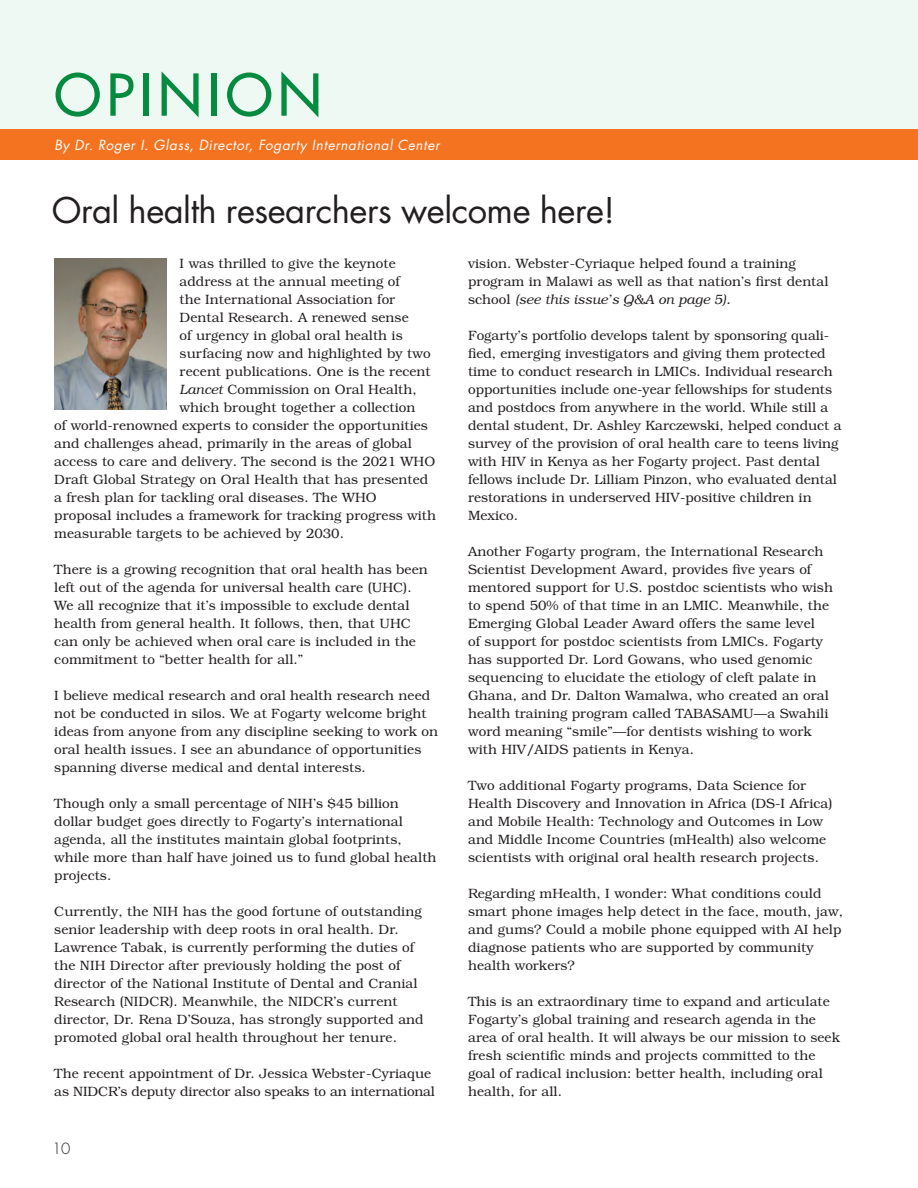
<style>
.page{position:relative;width:918px;height:1188px;background:#fff}
.page>*{position:absolute;margin:0;border:0;box-sizing:border-box;transform-origin:0 0}
.t1{font:500 56.1px "Futura Std";letter-spacing:.095em;color:#06893e}
.t2{font:34.5px "Futura Std";letter-spacing:-.015em;color:#231f20}
.t3{font:300 15px "Futura Std";color:#231f20}
.t4{font:italic 13.65px "Futura Std";letter-spacing:.045em;color:#fff}
.t5{font:300 13.5px/18px "Bookman Std";letter-spacing:.005em;color:#231f20}
.s1{font-style:italic}
</style>
<div class="page">
<div style="left:0;top:0;width:918px;height:129px;background:#eef9f3"></div>
<div style="left:0;top:129px;width:918px;height:31px;background:#f47321"></div>
<hr style="left:917px;top:0;width:1px;height:160px;background:#f8a065">
<img style="left:55px;top:259px;width:111px;height:150px">
<h1 class="t1" style="left:54px;top:60px;width:269px">OPINION</h1>
<p class="t4" style="left:54px;top:136px;width:387px">By Dr. Roger I. Glass, Director, Fogarty International Center</p>
<h1 class="t2" style="left:52px;top:188px;width:565px">Oral health researchers welcome here!</h1>
<p class="t5" style="left:180px;top:254px;width:218px">I was thrilled to give the keynote</p>
<p class="t5" style="left:180px;top:272px;width:222px">address at the annual meeting of</p>
<p class="t5" style="left:180px;top:290px;width:217px">the International Association for</p>
<p class="t5" style="left:180px;top:308px;width:231px">Dental Research. A renewed sense</p>
<p class="t5" style="left:180px;top:326px;width:225px">of urgency in global oral health is</p>
<p class="t5" style="left:180px;top:344px;width:252px">surfacing now and highlighted by two</p>
<p class="t5" style="left:180px;top:362px;width:253px">recent publications. One is the recent</p>
<p class="t5" style="left:180px;top:380px;width:239px"><span class="s1">Lancet</span> Commission on Oral Health,</p>
<p class="t5" style="left:180px;top:398px;width:237px">which brought together a collection</p>
<p class="t5" style="left:54px;top:416px;width:375px">of world-renowned experts to consider the opportunities</p>
<p class="t5" style="left:54px;top:434px;width:359px">and challenges ahead, primarily in the areas of global</p>
<p class="t5" style="left:54px;top:452px;width:382px">access to care and delivery. The second is the 2021 WHO</p>
<p class="t5" style="left:54px;top:470px;width:375px">Draft Global Strategy on Oral Health that has presented</p>
<p class="t5" style="left:54px;top:488px;width:324px">a fresh plan for tackling oral diseases. The WHO</p>
<p class="t5" style="left:54px;top:506px;width:383px">proposal includes a framework for tracking progress with</p>
<p class="t5" style="left:54px;top:524px;width:291px">measurable targets to be achieved by 2030.</p>
<p class="t5" style="left:54px;top:560px;width:375px">There is a growing recognition that oral health has been left out of the agenda for universal health care (UHC).<br>We all recognize that it’s impossible to exclude dental health from general health. It follows, then, that UHC can only be achieved when oral care is included in the commitment to “better health for all.”</p>
<p class="t5" style="left:54px;top:686px;width:385px">I believe medical research and oral health research need not be conducted in silos. We at Fogarty welcome bright ideas from anyone from any discipline seeking to work on oral health issues. I see an abundance of opportunities spanning diverse medical and dental interests.</p>
<p class="t5" style="left:54px;top:794px;width:384px">Though only a small percentage of NIH’s $45 billion dollar budget goes directly to Fogarty’s international agenda, all the institutes maintain global footprints, while more than half have joined us to fund global health projects.</p>
<p class="t5" style="left:54px;top:902px;width:371px">Currently, the NIH has the good fortune of outstanding senior leadership with deep roots in oral health. Dr.<br>Lawrence Tabak, is currently performing the duties of the NIH Director after previously holding the post of director of the National Institute of Dental and Cranial Research (NIDCR). Meanwhile, the NIDCR’s current director, Dr. Rena D’Souza, has strongly supported and promoted global oral health throughout her tenure.</p>
<p class="t5" style="left:54px;top:1064px;width:382px">The recent appointment of Dr. Jessica Webster-Cyriaque as NIDCR’s deputy director also speaks to an international</p>
<p class="t5" style="left:468px;top:254px;width:362px">vision. Webster-Cyriaque helped found a training program in Malawi as well as that nation’s first dental school <span class="s1">(see this issue’s Q&amp;A on page 5).</span></p>
<p class="t5" style="left:468px;top:326px;width:375px">Fogarty’s portfolio develops talent by sponsoring quali&shy;fied, emerging investigators and giving them protected time to conduct research in LMICs. Individual research opportunities include one-year fellowships for students and postdocs from anywhere in the world. While still a dental student, Dr. Ashley Karczewski, helped conduct a survey of the provision of oral health care to teens living with HIV in Kenya as her Fogarty project. Past dental fellows include Dr. Lilliam Pinzon, who evaluated dental restorations in underserved HIV-positive children in Mexico.</p>
<p class="t5" style="left:468px;top:542px;width:366px">Another Fogarty program, the International Research Scientist Development Award, provides five years of mentored support for U.S. postdoc scientists who wish to spend 50% of that time in an LMIC. Meanwhile, the Emerging Global Leader Award offers the same level<br>of support for postdoc scientists from LMICs. Fogarty has supported Dr. Lord Gowans, who used genomic sequencing to elucidate the etiology of cleft palate in Ghana, and Dr. Dalton Wamalwa, who created an oral health training program called TABASAMU—a Swahili word meaning “smile”—for dentists wishing to work with HIV/AIDS patients in Kenya.</p>
<p class="t5" style="left:468px;top:776px;width:366px">Two additional Fogarty programs, Data Science for Health Discovery and Innovation in Africa (DS-I Africa) and Mobile Health: Technology and Outcomes in Low and Middle Income Countries (mHealth) also welcome scientists with original oral health research projects.</p>
<p class="t5" style="left:468px;top:884px;width:376px">Regarding mHealth, I wonder: What conditions could smart phone images help detect in the face, mouth, jaw, and gums? Could a mobile phone equipped with AI help diagnose patients who are supported by community health workers?</p>
<p class="t5" style="left:468px;top:992px;width:373px">This is an extraordinary time to expand and articulate Fogarty’s global training and research agenda in the area of oral health. It will always be our mission to seek fresh scientific minds and projects committed to the goal of radical inclusion: better health, including oral health, for all.</p>
<p class="t3" style="left:52px;top:1139px;width:20px">10</p>
</div>
